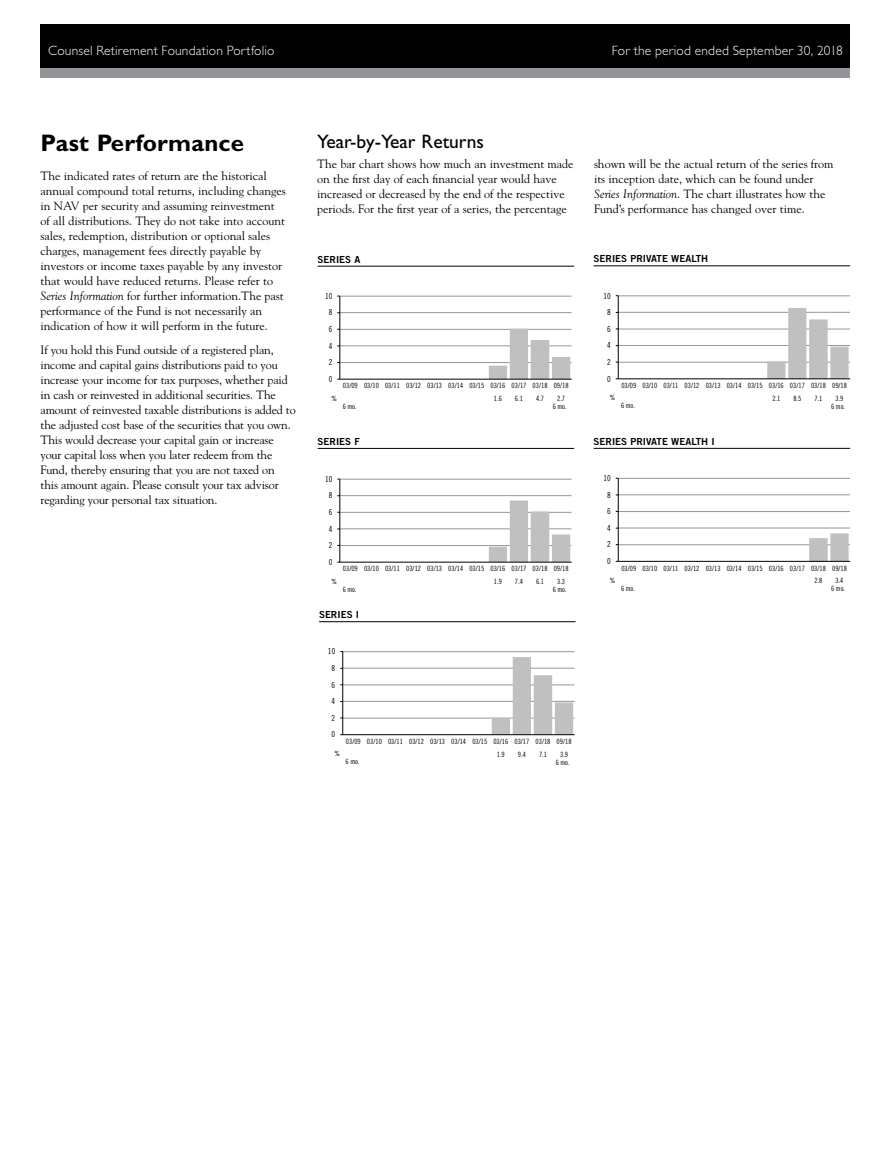
<style>
.page{position:relative;width:891px;height:1161px;background:#fff}
.page>*{position:absolute;margin:0;border:0;box-sizing:border-box;transform-origin:0 0}
.Head_-_Text{font:700 24px "Gill Sans Std";letter-spacing:.01em;color:#000}
.Subhead_Bold{font:19.5px "Gill Sans Std";color:#000}
.t1{font:300 13.5px "Gill Sans Std";letter-spacing:.015em;color:#fff}
.Body_Copy{font:12px/15px "Goudy Std";color:#000}
._2nd_Sub_BOLD{font:9.75px "Trade Gothic LT Std Bd 2";color:#000}
.t2{font:8.25px "Trade Gothic LT Std Cn 18";letter-spacing:.01em;color:#000}
.t3{font:7.2px "Trade Gothic LT Std Cn 18";color:#000}
.s1{font-style:italic}
</style>
<div class="page">
<div style="left:40px;top:24px;width:810px;height:52px;background:#000"></div>
<div style="left:40px;top:68px;width:810px;height:10px;background:#939598"></div>
<hr style="left:340px;top:362px;width:232px;height:1px;background:#969696">
<hr style="left:340px;top:346px;width:232px;height:1px;background:#969696">
<hr style="left:340px;top:329px;width:232px;height:1px;background:#969696">
<hr style="left:340px;top:312px;width:232px;height:1px;background:#969696">
<hr style="left:340px;top:296px;width:232px;height:1px;background:#969696">
<svg style="left:489px;top:329px;width:81px;height:50px"></svg>
<hr style="left:339px;top:296px;width:1px;height:83px;background:#000">
<hr style="left:340px;top:379px;width:232px;height:1px;background:#000">
<hr style="left:319px;top:621px;width:257px;height:1px;background:#000">
<hr style="left:594px;top:265px;width:256px;height:1px;background:#000">
<hr style="left:594px;top:448px;width:256px;height:1px;background:#000">
<hr style="left:318px;top:266px;width:256px;height:1px;background:#000">
<hr style="left:318px;top:448px;width:256px;height:1px;background:#000">
<hr style="left:618px;top:362px;width:232px;height:1px;background:#969696">
<hr style="left:618px;top:345px;width:232px;height:1px;background:#969696">
<hr style="left:618px;top:329px;width:232px;height:1px;background:#969696">
<hr style="left:618px;top:312px;width:232px;height:1px;background:#969696">
<hr style="left:618px;top:296px;width:232px;height:1px;background:#969696">
<svg style="left:767px;top:308px;width:82px;height:70px"></svg>
<hr style="left:618px;top:296px;width:1px;height:83px;background:#000">
<hr style="left:618px;top:378px;width:232px;height:1px;background:#000">
<hr style="left:618px;top:544px;width:232px;height:1px;background:#969696">
<hr style="left:618px;top:528px;width:232px;height:1px;background:#969696">
<hr style="left:618px;top:511px;width:232px;height:1px;background:#969696">
<hr style="left:618px;top:495px;width:232px;height:1px;background:#969696">
<hr style="left:618px;top:478px;width:232px;height:1px;background:#969696">
<svg style="left:809px;top:533px;width:40px;height:28px"></svg>
<hr style="left:618px;top:478px;width:1px;height:83px;background:#000">
<hr style="left:618px;top:561px;width:232px;height:1px;background:#000">
<hr style="left:340px;top:545px;width:232px;height:1px;background:#969696">
<hr style="left:340px;top:529px;width:232px;height:1px;background:#969696">
<hr style="left:340px;top:512px;width:232px;height:1px;background:#969696">
<hr style="left:340px;top:495px;width:232px;height:1px;background:#969696">
<hr style="left:340px;top:479px;width:232px;height:1px;background:#969696">
<svg style="left:489px;top:501px;width:81px;height:61px"></svg>
<hr style="left:339px;top:479px;width:1px;height:83px;background:#000">
<hr style="left:340px;top:562px;width:232px;height:1px;background:#000">
<hr style="left:343px;top:718px;width:232px;height:1px;background:#969696">
<hr style="left:343px;top:701px;width:232px;height:1px;background:#969696">
<hr style="left:343px;top:685px;width:232px;height:1px;background:#969696">
<hr style="left:343px;top:668px;width:232px;height:1px;background:#969696">
<hr style="left:343px;top:651px;width:232px;height:1px;background:#969696">
<svg style="left:492px;top:657px;width:81px;height:77px"></svg>
<hr style="left:342px;top:652px;width:1px;height:83px;background:#000">
<hr style="left:343px;top:734px;width:232px;height:1px;background:#000">
<p class="t1" style="left:48px;top:43px;width:228px">Counsel Retirement Foundation Portfolio</p>
<p class="t1" style="left:612px;top:43px;width:233px">For the period ended September 30, 2018</p>
<p class="Head_-_Text" style="left:40px;top:129px;width:205px">Past Performance</p>
<p class="Body_Copy" style="left:40px;top:168px;width:247px">The indicated rates of return are the historical annual compound total returns, including changes in NAV per security and assuming reinvestment of all distributions. They do not take into account sales, redemption, distribution or optional sales charges, management fees directly payable by investors or income taxes payable by any investor that would have reduced returns. Please refer to <span class="s1">Series Information</span> for further information.The past performance of the Fund is not necessarily an indication of how it will perform in the future.</p>
<p class="Body_Copy" style="left:40px;top:342px;width:257px">If you hold this Fund outside of a registered plan, income and capital gains distributions paid to you increase your income for tax purposes, whether paid in cash or reinvested in additional securities. The amount of reinvested taxable distributions is added to the adjusted cost base of the securities that you own.<br>This would decrease your capital gain or increase your capital loss when you later redeem from the Fund, thereby ensuring that you are not taxed on<br>this amount again. Please consult your tax advisor regarding your personal tax situation.</p>
<p class="Subhead_Bold" style="left:317px;top:131px;width:168px">Year-by-Year Returns</p>
<p class="Body_Copy" style="left:317px;top:156px;width:258px">The bar chart shows how much an investment made on the first day of each financial year would have increased or decreased by the end of the respective periods. For the first year of a series, the percentage</p>
<p class="Body_Copy" style="left:594px;top:156px;width:241px">shown will be the actual return of the series from its inception date, which can be found under <span class="s1">Series Information</span>. The chart illustrates how the Fund’s performance has changed over time.</p>
<p class="_2nd_Sub_BOLD" style="left:318px;top:253px;width:44px">SERIES A</p>
<p class="t2" style="left:325px;top:291px;width:9px">10</p>
<p class="t2" style="left:329px;top:308px;width:5px">8</p>
<p class="t2" style="left:329px;top:324px;width:5px">6</p>
<p class="t2" style="left:329px;top:341px;width:5px">4</p>
<p class="t2" style="left:329px;top:357px;width:5px">2</p>
<p class="t2" style="left:329px;top:374px;width:5px">0</p>
<p class="t3" style="left:343px;top:381px;width:227px">03/09 03/10 03/11 03/12 03/13 03/14 03/15 03/16 03/17 03/18 09/18</p>
<p class="t3" style="left:332px;top:394px;width:7px">%</p>
<p class="t3" style="left:494px;top:394px;width:9px">1.6</p>
<p class="t3" style="left:515px;top:394px;width:9px">6.1</p>
<p class="t3" style="left:536px;top:394px;width:9px">4.7</p>
<p class="t3" style="left:557px;top:394px;width:9px">2.7</p>
<p class="t3" style="left:343px;top:402px;width:15px">6 mo.</p>
<p class="t3" style="left:553px;top:402px;width:15px">6 mo.</p>
<p class="_2nd_Sub_BOLD" style="left:318px;top:436px;width:44px">SERIES F</p>
<p class="t2" style="left:325px;top:474px;width:9px">10</p>
<p class="t2" style="left:329px;top:491px;width:5px">8</p>
<p class="t2" style="left:329px;top:507px;width:5px">6</p>
<p class="t2" style="left:329px;top:524px;width:5px">4</p>
<p class="t2" style="left:329px;top:540px;width:5px">2</p>
<p class="t2" style="left:329px;top:557px;width:5px">0</p>
<p class="t3" style="left:343px;top:564px;width:227px">03/09 03/10 03/11 03/12 03/13 03/14 03/15 03/16 03/17 03/18 09/18</p>
<p class="t3" style="left:332px;top:577px;width:7px">%</p>
<p class="t3" style="left:494px;top:577px;width:9px">1.9</p>
<p class="t3" style="left:515px;top:577px;width:9px">7.4</p>
<p class="t3" style="left:536px;top:577px;width:9px">6.1</p>
<p class="t3" style="left:557px;top:577px;width:9px">3.3</p>
<p class="t3" style="left:343px;top:585px;width:15px">6 mo.</p>
<p class="t3" style="left:553px;top:585px;width:15px">6 mo.</p>
<p class="_2nd_Sub_BOLD" style="left:319px;top:609px;width:42px">SERIES I</p>
<p class="t2" style="left:328px;top:647px;width:9px">10</p>
<p class="t2" style="left:332px;top:663px;width:5px">8</p>
<p class="t2" style="left:332px;top:680px;width:5px">6</p>
<p class="t2" style="left:332px;top:696px;width:5px">4</p>
<p class="t2" style="left:332px;top:713px;width:5px">2</p>
<p class="t2" style="left:332px;top:730px;width:5px">0</p>
<p class="t3" style="left:346px;top:737px;width:227px">03/09 03/10 03/11 03/12 03/13 03/14 03/15 03/16 03/17 03/18 09/18</p>
<p class="t3" style="left:334px;top:750px;width:7px">%</p>
<p class="t3" style="left:497px;top:750px;width:9px">1.9</p>
<p class="t3" style="left:518px;top:750px;width:9px">9.4</p>
<p class="t3" style="left:539px;top:750px;width:9px">7.1</p>
<p class="t3" style="left:560px;top:750px;width:9px">3.9</p>
<p class="t3" style="left:346px;top:757px;width:15px">6 mo.</p>
<p class="t3" style="left:556px;top:758px;width:15px">6 mo.</p>
<p class="_2nd_Sub_BOLD" style="left:594px;top:253px;width:116px">SERIES PRIVATE WEALTH</p>
<p class="t2" style="left:603px;top:291px;width:9px">10</p>
<p class="t2" style="left:607px;top:307px;width:5px">8</p>
<p class="t2" style="left:607px;top:324px;width:5px">6</p>
<p class="t2" style="left:607px;top:341px;width:5px">4</p>
<p class="t2" style="left:607px;top:357px;width:5px">2</p>
<p class="t2" style="left:607px;top:374px;width:5px">0</p>
<p class="t3" style="left:621px;top:381px;width:227px">03/09 03/10 03/11 03/12 03/13 03/14 03/15 03/16 03/17 03/18 09/18</p>
<p class="t3" style="left:610px;top:394px;width:7px">%</p>
<p class="t3" style="left:772px;top:394px;width:9px">2.1</p>
<p class="t3" style="left:793px;top:394px;width:9px">8.5</p>
<p class="t3" style="left:815px;top:394px;width:9px">7.1</p>
<p class="t3" style="left:836px;top:394px;width:9px">3.9</p>
<p class="t3" style="left:621px;top:402px;width:15px">6 mo.</p>
<p class="t3" style="left:831px;top:402px;width:15px">6 mo.</p>
<p class="_2nd_Sub_BOLD" style="left:594px;top:435px;width:123px">SERIES PRIVATE WEALTH I</p>
<p class="t2" style="left:603px;top:473px;width:9px">10</p>
<p class="t2" style="left:607px;top:490px;width:5px">8</p>
<p class="t2" style="left:607px;top:506px;width:5px">6</p>
<p class="t2" style="left:607px;top:523px;width:5px">4</p>
<p class="t2" style="left:607px;top:540px;width:5px">2</p>
<p class="t2" style="left:607px;top:556px;width:5px">0</p>
<p class="t3" style="left:621px;top:564px;width:227px">03/09 03/10 03/11 03/12 03/13 03/14 03/15 03/16 03/17 03/18 09/18</p>
<p class="t3" style="left:610px;top:576px;width:7px">%</p>
<p class="t3" style="left:815px;top:576px;width:9px">2.8</p>
<p class="t3" style="left:836px;top:576px;width:9px">3.4</p>
<p class="t3" style="left:621px;top:584px;width:15px">6 mo.</p>
<p class="t3" style="left:831px;top:585px;width:15px">6 mo.</p>
</div>
